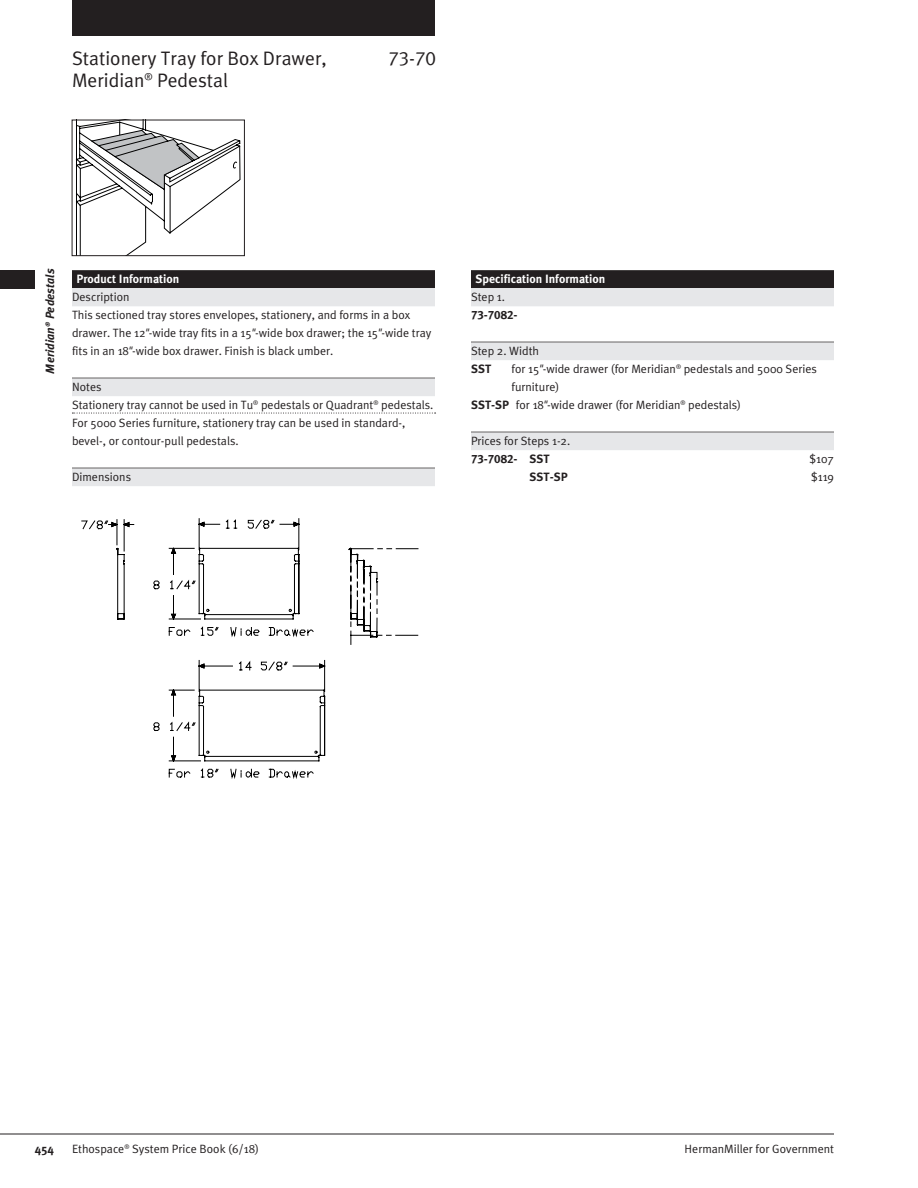
<style>
.page{position:relative;width:918px;height:1188px;background:#fff}
.page>*{position:absolute;margin:0;border:0;box-sizing:border-box;transform-origin:0 0}
.t1{font:19.5px/22.5px "Meta HM";color:#231f20}
.t2{font:19.5px "Meta Caps HM";color:#231f20}
.t3{font:12px/18px "Meta HM";color:#231f20}
.t4{font:700 12px "Meta HM";color:#fff}
.t5{font:700 12px "Meta Caps HM";color:#231f20}
.t6{font:italic 700 12px "Meta HM";color:#231f20}
.t7{font:700 12px "Meta HM";color:#231f20}
.s1{color:#fff}
.s2{font-style:italic}
.s3{font-family:"Meta Caps HM";font-weight:700}
</style>
<div class="page">
<div style="left:72px;top:0;width:363px;height:36px;background:#231f20"></div>
<hr style="left:0;top:1134px;width:834px;height:1px;background:#231f20">
<div style="left:0;top:270px;width:34px;height:18px;background:#231f20"></div>
<div style="left:72px;top:270px;width:363px;height:18px;background:#231f20"></div>
<div style="left:72px;top:288px;width:363px;height:18px;background:#e6e7e9"></div>
<hr style="left:72px;top:378px;width:363px;height:1px;background:#231f20">
<div style="left:72px;top:379px;width:363px;height:17px;background:#e6e7e9"></div>
<svg style="left:72px;top:413px;width:364px;height:1px"></svg>
<hr style="left:72px;top:468px;width:363px;height:1px;background:#231f20">
<div style="left:72px;top:469px;width:363px;height:17px;background:#e6e7e9"></div>
<svg style="left:81px;top:518px;width:338px;height:261px"></svg>
<svg style="left:154px;top:548px;width:264px;height:230px"></svg>
<div style="left:471px;top:270px;width:363px;height:18px;background:#231f20"></div>
<div style="left:471px;top:288px;width:363px;height:18px;background:#e6e7e9"></div>
<hr style="left:471px;top:342px;width:363px;height:1px;background:#231f20">
<div style="left:471px;top:343px;width:363px;height:17px;background:#e6e7e9"></div>
<hr style="left:471px;top:432px;width:363px;height:1px;background:#231f20">
<div style="left:471px;top:433px;width:363px;height:17px;background:#e6e7e9"></div>
<svg style="left:76px;top:122px;width:165px;height:132px"></svg>
<div style="left:72px;top:120px;width:172px;height:136px;border:1px solid #231f20"></div>
<h1 class="t1" style="left:72px;top:47px;width:256px">Stationery Tray for Box Drawer,<br>Meridian® Pedestal</h1>
<h1 class="t2" style="left:388px;top:47px;width:54px">73-70<span class="s1">!</span></h1>
<p class="t6" style="left:43px;top:374px;width:107px;rotate:-90deg">Meridian® Pedestals</p>
<p class="t4" style="left:76px;top:272px;width:104px">Product Information</p>
<p class="t3" style="left:72px;top:288px;width:361px">Description<br>This sectioned tray stores envelopes, stationery, and forms in a box drawer. The 12<span class="s2">"</span>‑wide tray fits in a 15<span class="s2">"</span>‑wide box drawer; the 15<span class="s2">"</span>‑wide tray fits in an 18<span class="s2">"</span>‑wide box drawer. Finish is black umber.</p>
<p class="t3" style="left:72px;top:378px;width:363px">Notes<br>Stationery tray cannot be used in Tu® pedestals or Quadrant® pedestals.<br>For 5000 Series furniture, stationery tray can be used in standard‑, bevel‑, or contour-pull pedestals.</p>
<p class="t3" style="left:72px;top:468px;width:61px">Dimensions</p>
<p class="t4" style="left:476px;top:272px;width:131px">Specification Information</p>
<p class="t3" style="left:471px;top:288px;width:36px">Step 1.</p>
<p class="t5" style="left:471px;top:308px;width:48px">73-7082-</p>
<p class="t3" style="left:471px;top:342px;width:70px">Step 2. Width</p>
<p class="t5" style="left:471px;top:362px;width:22px">SST</p>
<p class="t3" style="left:511px;top:360px;width:307px">for 15<span class="s2">"</span>‑wide drawer (for Meridian® pedestals and 5000 Series</p>
<p class="t3" style="left:512px;top:378px;width:49px">furniture)</p>
<p class="t3" style="left:471px;top:396px;width:272px"><span class="s3">SST-SP</span> for 18<span class="s2">"</span>‑wide drawer (for Meridian® pedestals)</p>
<p class="t3" style="left:471px;top:432px;width:101px">Prices for Steps 1-2.</p>
<p class="t5" style="left:471px;top:452px;width:80px">73-7082- SST</p>
<p class="t3" style="left:810px;top:450px;width:26px">$107</p>
<p class="t5" style="left:530px;top:470px;width:40px">SST-SP</p>
<p class="t3" style="left:811px;top:468px;width:24px">$119</p>
<p class="t7" style="left:35px;top:1141px;width:21px">454</p>
<p class="t3" style="left:72px;top:1139px;width:189px">Ethospace® System Price Book (6/18)</p>
<p class="t3" style="left:685px;top:1139px;width:151px">HermanMiller for Government</p>
</div>
